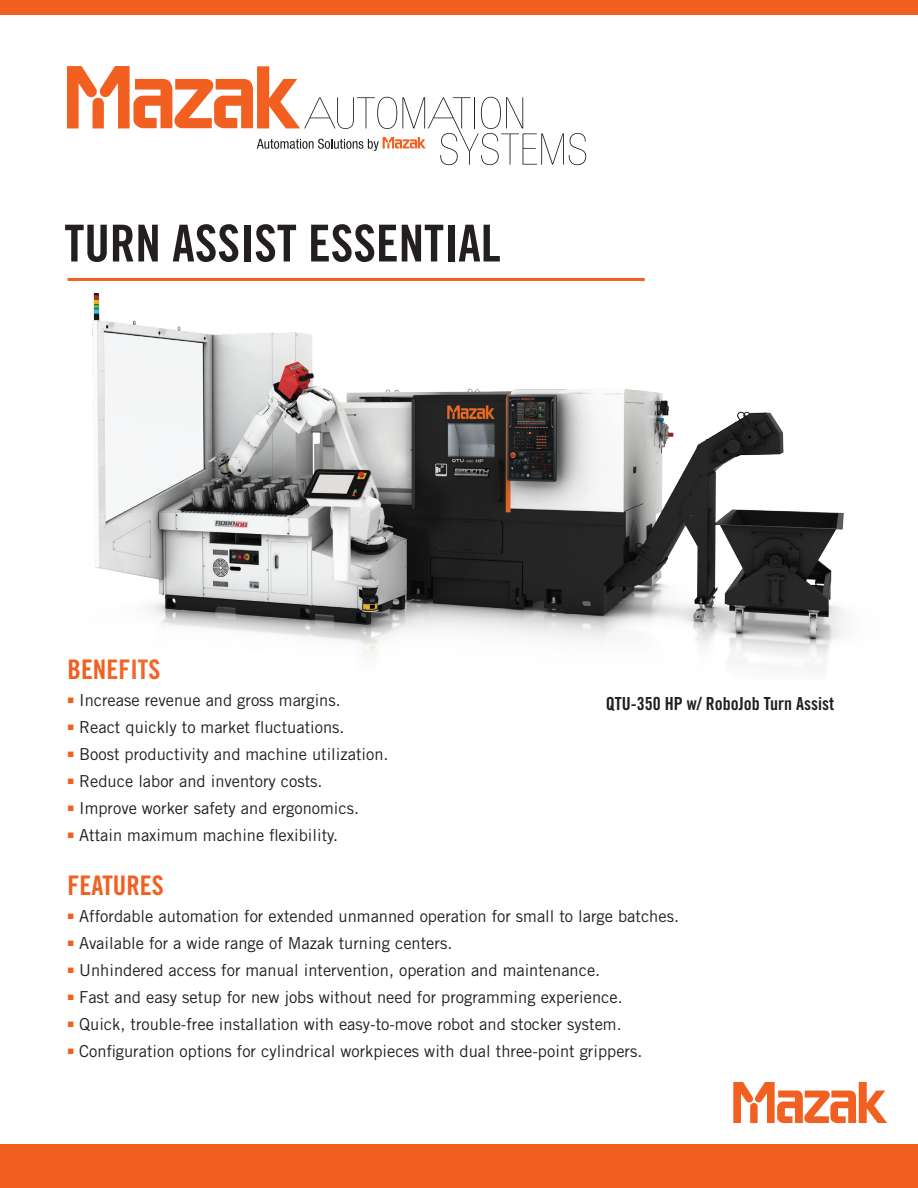
<style>
.page{position:relative;width:918px;height:1188px;background:#fff}
.page>*{position:absolute;margin:0;border:0;box-sizing:border-box;transform-origin:0 0}
.t1{font:51px "Trade Gothic Bold Cond Twenty";color:#231f20}
.t2{font:27px "Trade Gothic Bold Cond Twenty";color:#f26021}
.t3{font:18px "Trade Gothic Bold Cond Twenty";color:#231f20}
.t4{font:16.5px "Trade Gothic";color:#231f20}
</style>
<div class="page">
<div style="left:0;top:1145px;width:918px;height:43px;background:#f26021"></div>
<div style="left:0;top:0;width:918px;height:15px;background:#f26021"></div>
<svg style="left:733px;top:1082px;width:154px;height:41px"></svg>
<svg style="left:67px;top:66px;width:519px;height:99px"></svg>
<hr style="left:68px;top:278px;width:577px;height:3px;background:#f26021">
<img style="left:67px;top:279px;width:778px;height:390px">
<p class="t1" style="left:64px;top:212px;width:438px">TURN ASSIST ESSENTIAL</p>
<p class="t2" style="left:68px;top:653px;width:94px">BENEFITS</p>
<p class="t4" style="left:79px;top:691px;width:263px">Increase revenue and gross margins.</p>
<p class="t4" style="left:79px;top:718px;width:267px">React quickly to market fluctuations.</p>
<p class="t4" style="left:79px;top:745px;width:311px">Boost productivity and machine utilization.</p>
<p class="t4" style="left:79px;top:772px;width:245px">Reduce labor and inventory costs.</p>
<p class="t4" style="left:79px;top:799px;width:281px">Improve worker safety and ergonomics.</p>
<p class="t4" style="left:79px;top:826px;width:261px">Attain maximum machine flexibility.</p>
<p class="t2" style="left:68px;top:869px;width:98px">FEATURES</p>
<p class="t4" style="left:79px;top:907px;width:601px">Affordable automation for extended unmanned operation for small to large batches.</p>
<p class="t4" style="left:79px;top:934px;width:375px">Available for a wide range of Mazak turning centers.</p>
<p class="t4" style="left:79px;top:961px;width:523px">Unhindered access for manual intervention, operation and maintenance.</p>
<p class="t4" style="left:79px;top:988px;width:545px">Fast and easy setup for new jobs without need for programming experience.</p>
<p class="t4" style="left:79px;top:1015px;width:544px">Quick, trouble-free installation with easy-to-move robot and stocker system.</p>
<p class="t4" style="left:79px;top:1042px;width:565px">Configuration options for cylindrical workpieces with dual three-point grippers.</p>
<p class="t3" style="left:606px;top:693px;width:230px">QTU-350 HP w/ RoboJob Turn Assist</p>
</div>
